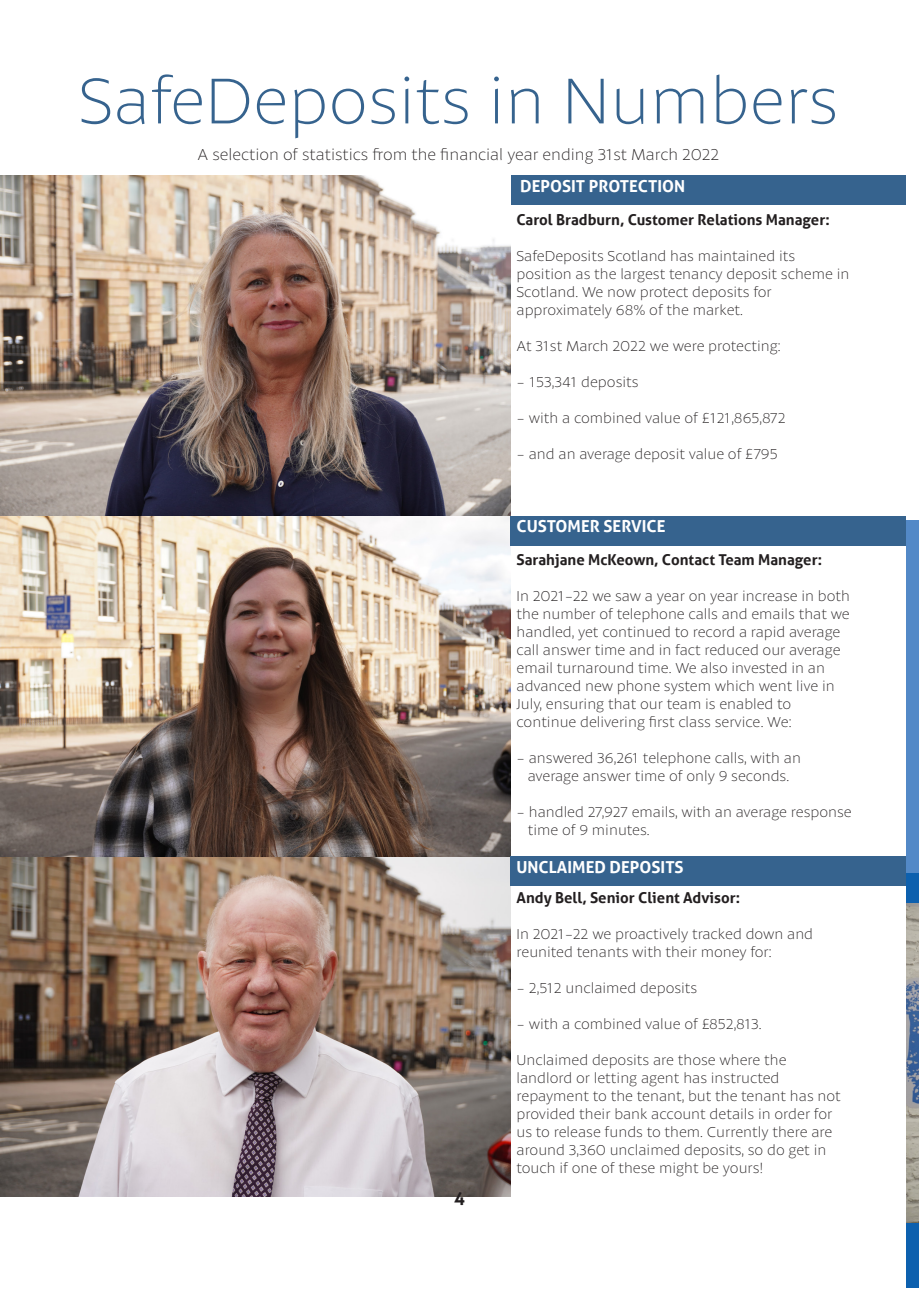
<style>
.page{position:relative;width:919px;height:1289px;background:#fff}
.page>*{position:absolute;margin:0;border:0;box-sizing:border-box;transform-origin:0 0}
.t1{font:100 67.5px "Petala Pro";color:#36638e}
.t2{font:700 18px "Aller";color:#231f20}
.t3{font:100 16.5px "Petala Pro";color:#231f20}
.t4{font:700 16.5px "Aller";color:#fff}
.t5{font:100 15px/18px "Petala Pro";color:#231f20}
.t6{font:700 15px "Aller";color:#231f20}
</style>
<div class="page">
<div style="left:906px;top:870px;width:12px;height:418px;background:#0d60ae"></div>
<div style="left:906px;top:520px;width:12px;height:352px;background:#5389c7"></div>
<img style="left:906px;top:903px;width:12px;height:319px">
<img style="left:0;top:175px;width:510px;height:1021px">
<div style="left:510px;top:176px;width:396px;height:29px;background:#36638e"></div>
<div style="left:510px;top:516px;width:396px;height:29px;background:#36638e"></div>
<div style="left:510px;top:856px;width:396px;height:29px;background:#36638e"></div>
<p class="t1" style="left:78px;top:59px;width:761px">SafeDeposits in Numbers</p>
<p class="t3" style="left:197px;top:144px;width:523px">A selection of statistics from the financial year ending 31st March 2022</p>
<p class="t4" style="left:520px;top:176px;width:166px">DEPOSIT PROTECTION</p>
<p class="t6" style="left:516px;top:210px;width:315px">Carol Bradburn, Customer Relations Manager:</p>
<p class="t5" style="left:516px;top:247px;width:280px">SafeDeposits Scotland has maintained its</p>
<p class="t5" style="left:516px;top:265px;width:334px">position as the largest tenancy deposit scheme in<br>Scotland. We now protect deposits for</p>
<p class="t5" style="left:516px;top:301px;width:228px">approximately 68% of the market.</p>
<p class="t5" style="left:516px;top:337px;width:265px">At 31st March 2022 we were protecting:</p>
<p class="t5" style="left:516px;top:373px;width:124px">- 153,341 deposits</p>
<p class="t5" style="left:516px;top:409px;width:271px">- with a combined value of £121,865,872</p>
<p class="t5" style="left:516px;top:445px;width:263px">- and an average deposit value of £795</p>
<p class="t4" style="left:516px;top:516px;width:150px">CUSTOMER SERVICE</p>
<p class="t6" style="left:516px;top:550px;width:307px">Sarahjane McKeown, Contact Team Manager:</p>
<p class="t5" style="left:516px;top:587px;width:335px">In 2021-22 we saw a year on year increase in both the number of telephone calls and emails that we handled, yet continued to record a rapid average call answer time and in fact reduced our average email turnaround time. We also invested in an advanced new phone system which went live in July, ensuring that our team is enabled to</p>
<p class="t5" style="left:516px;top:713px;width:277px">continue delivering first class service. We:</p>
<p class="t5" style="left:516px;top:749px;width:286px">- answered 36,261 telephone calls, with an</p>
<p class="t5" style="left:527px;top:767px;width:263px">average answer time of only 9 seconds.</p>
<p class="t5" style="left:516px;top:803px;width:337px">- handled 27,927 emails, with an average response</p>
<p class="t5" style="left:527px;top:821px;width:123px">time of 9 minutes.</p>
<p class="t4" style="left:516px;top:856px;width:169px">UNCLAIMED DEPOSITS</p>
<p class="t2" style="left:454px;top:1187px;width:12px">4</p>
<p class="t6" style="left:516px;top:888px;width:225px">Andy Bell, Senior Client Advisor:</p>
<p class="t5" style="left:516px;top:925px;width:298px">In 2021-22 we proactively tracked down and</p>
<p class="t5" style="left:516px;top:943px;width:256px">reunited tenants with their money for:</p>
<p class="t5" style="left:516px;top:979px;width:182px">- 2,512 unclaimed deposits</p>
<p class="t5" style="left:516px;top:1015px;width:247px">- with a combined value of £852,813.</p>
<p class="t5" style="left:516px;top:1051px;width:271px">Unclaimed deposits are those where the</p>
<p class="t5" style="left:516px;top:1069px;width:264px">landlord or letting agent has instructed</p>
<p class="t5" style="left:516px;top:1087px;width:326px">repayment to the tenant, but the tenant has not provided their bank account details in order for us to release funds to them. Currently there are around 3,360 unclaimed deposits, so do get in touch if one of these might be yours!</p>
</div>
